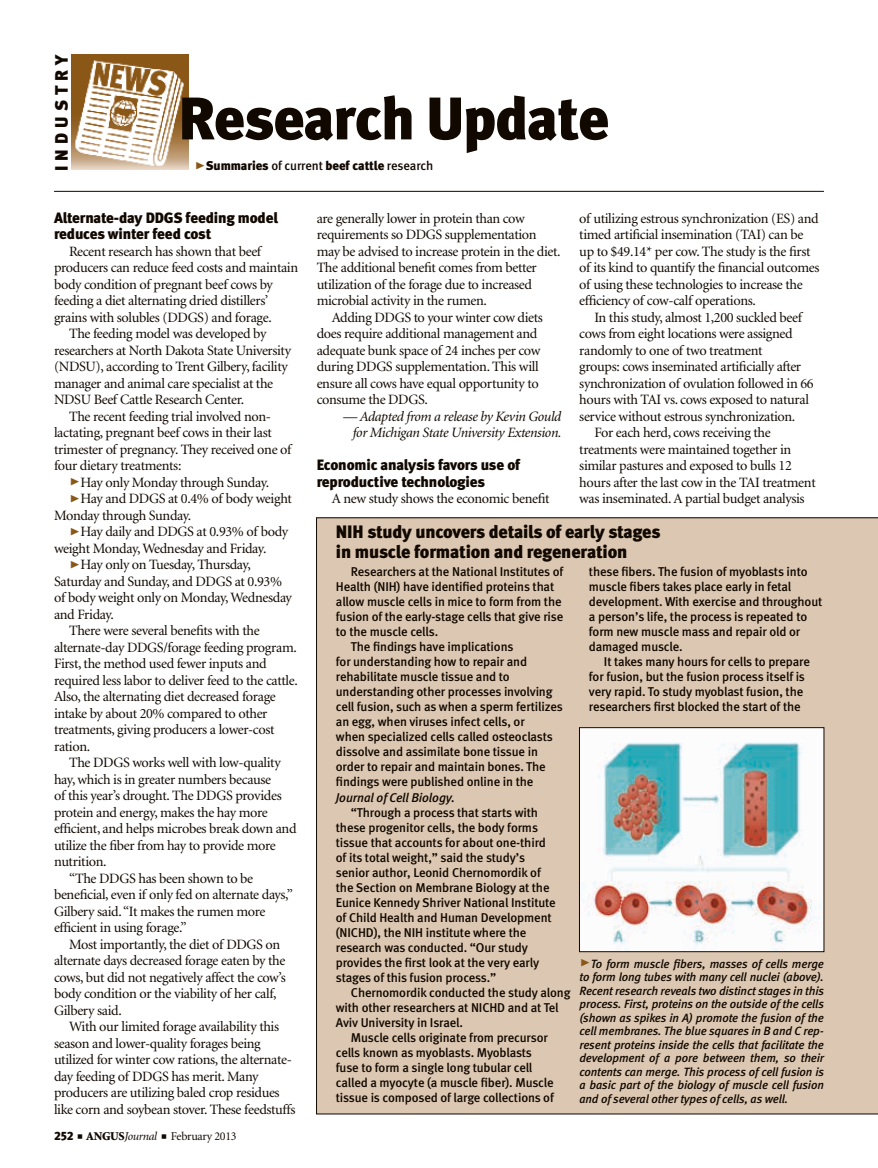
<style>
.page{position:relative;width:878px;height:1168px;background:#fff}
.page>*{position:absolute;margin:0;border:0;box-sizing:border-box;transform-origin:0 0}
.t1{font:60px "Meta Black LF";letter-spacing:-.02em;color:#110800}
.sidebar_headline{font:18px/19.5px "Meta Black LF";letter-spacing:-.01em;color:#110800}
.sidebar_headline-2{font:18px "Meta Black LF";letter-spacing:.28em;color:#110800}
.subhead{font:15px/16.5px "Meta Black LF";letter-spacing:-.01em;color:#110800}
.body_text{font:14.25px/16.5px "Minion";letter-spacing:-.025em;color:#110800}
.body_text-2{font:italic 14.25px/16.5px "Minion";letter-spacing:-.025em;color:#110800;text-align:right}
.sidebar_text{font:12.75px/15px "Meta Medium LF";letter-spacing:-.01em;color:#110800}
.t2{font:900 12.75px "Meta";letter-spacing:-.01em;color:#110800}
.sidebar_text-2{font:italic 12.75px "Meta Medium LF";letter-spacing:-.01em;color:#110800}
.cutlines{font:italic 12px/13.5px "Meta Medium LF";letter-spacing:-.01em;color:#110800;text-align:justify}
.t3{font:12px "Minion";letter-spacing:-.025em;color:#110800}
.s1{font-family:"Meta Black Caps Expert";font-weight:400;font-size:21px;color:#8a5716}
.s2{font-family:"Meta Medium LF";font-weight:400}
.s3{font-family:"Meta Black Caps Expert";font-size:21px;color:#8a5716}
.s4{font-family:"Meta Black LF"}
.s5{font-weight:900}
.s6{font-style:italic}
.s7{font-family:"Meta Black Caps Expert";font-style:normal;font-size:21px;color:#8a5716}
</style>
<div class="page">
<div style="left:316px;top:518px;width:562px;height:596px;background:#dcc8b2"></div>
<img style="left:71px;top:55px;width:117px;height:115px">
<hr style="left:54px;top:191px;width:770px;height:1px;background:#110800">
<img style="left:581px;top:729px;width:241px;height:221px">
<div style="left:579px;top:727px;width:245px;height:225px;border:1px solid #110800"></div>
<p class="sidebar_headline-2" style="left:51px;top:171px;width:119px;rotate:-90deg">INDUSTRY</p>
<p class="t1" style="left:178px;top:82px;width:432px">Research Update</p>
<p class="t2" style="left:194px;top:158px;width:240px"><span class="s1">@</span>Summaries <span class="s2">of current</span> beef cattle <span class="s2">research</span></p>
<p class="subhead" style="left:54px;top:209px;width:225px">Alternate-day DDGS feeding model reduces winter feed cost</p>
<p class="body_text" style="left:54px;top:243px;width:245px;text-indent:15px">Recent research has shown that beef producers can reduce feed costs and maintain body condition of pregnant beef cows by feeding a diet alternating dried distillers’ grains with solubles (DDGS) and forage.</p>
<p class="body_text" style="left:54px;top:326px;width:239px;text-indent:15px">The feeding model was developed by researchers at North Dakota State University (NDSU), according to Trent Gilbery, facility manager and animal care specialist at the NDSU Beef Cattle Research Center.</p>
<p class="body_text" style="left:54px;top:408px;width:239px;text-indent:15px">The recent feeding trial involved non&shy;lactating, pregnant beef cows in their last trimester of pregnancy. They received one of four dietary treatments:</p>
<p class="body_text" style="left:69px;top:474px;width:202px"><span class="s3">@</span>Hay only Monday through Sunday.</p>
<p class="body_text" style="left:54px;top:491px;width:239px;text-indent:15px"><span class="s3">@</span>Hay and DDGS at 0.4% of body weight<br>Monday through Sunday.</p>
<p class="body_text" style="left:54px;top:524px;width:236px;text-indent:15px"><span class="s3">@</span>Hay daily and DDGS at 0.93% of body weight Monday, Wednesday and Friday.</p>
<p class="body_text" style="left:54px;top:557px;width:239px;text-indent:15px"><span class="s3">@</span>Hay only on Tuesday, Thursday,<br>Saturday and Sunday, and DDGS at 0.93% of body weight only on Monday, Wednesday and Friday.</p>
<p class="body_text" style="left:54px;top:623px;width:245px;text-indent:15px">There were several benefits with the alternate-day DDGS/forage feeding program.<br>First, the method used fewer inputs and required less labor to deliver feed to the cattle.<br>Also, the alternating diet decreased forage intake by about 20% compared to other treatments, giving producers a lower-cost ration.</p>
<p class="body_text" style="left:54px;top:755px;width:244px;text-indent:15px">The DDGS works well with low-quality hay, which is in greater numbers because<br>of this year’s drought. The DDGS provides protein and energy, makes the hay more efficient, and helps microbes break down and utilize the fiber from hay to provide more nutrition.</p>
<p class="body_text" style="left:54px;top:870px;width:240px;text-indent:15px">“The DDGS has been shown to be beneficial, even if only fed on alternate days,” Gilbery said. “It makes the rumen more efficient in using forage.”</p>
<p class="body_text" style="left:54px;top:936px;width:233px;text-indent:15px">Most importantly, the diet of DDGS on alternate days decreased forage eaten by the cows, but did not negatively affect the cow’s body condition or the viability of her calf, Gilbery said.</p>
<p class="body_text" style="left:54px;top:1019px;width:243px;text-indent:15px">With our limited forage availability this season and lower-quality forages being utilized for winter cow rations, the alternate&shy;day feeding of DDGS has merit. Many producers are utilizing baled crop residues like corn and soybean stover. These feedstuffs</p>
<p class="t3" style="left:54px;top:1130px;width:184px"><span class="s4">252</span> ■ <span class="s5">ANGUS</span><span class="s6">Journal</span> ■ February 2013</p>
<p class="body_text" style="left:316px;top:210px;width:245px">are generally lower in protein than cow requirements so DDGS supplementation may be advised to increase protein in the diet.<br>The additional benefit comes from better utilization of the forage due to increased microbial activity in the rumen.</p>
<p class="body_text" style="left:316px;top:309px;width:228px;text-indent:15px">Adding DDGS to your winter cow diets does require additional management and adequate bunk space of 24 inches per cow during DDGS supplementation. This will ensure all cows have equal opportunity to consume the DDGS.</p>
<p class="body_text-2" style="left:343px;top:408px;width:220px">— Adapted from a release by Kevin Gould for Michigan State University Extension.</p>
<p class="subhead" style="left:316px;top:457px;width:205px">Economic analysis favors use of reproductive technologies</p>
<p class="body_text" style="left:332px;top:491px;width:219px">A new study shows the economic benefit</p>
<p class="body_text" style="left:579px;top:210px;width:242px">of utilizing estrous synchronization (ES) and timed artificial insemination (TAI) can be up to $49.14* per cow. The study is the first of its kind to quantify the financial outcomes of using these technologies to increase the efficiency of cow-calf operations.</p>
<p class="body_text" style="left:579px;top:309px;width:236px;text-indent:15px">In this study, almost 1,200 suckled beef cows from eight locations were assigned randomly to one of two treatment<br>groups: cows inseminated artificially after synchronization of ovulation followed in 66 hours with TAI vs. cows exposed to natural service without estrous synchronization.</p>
<p class="body_text" style="left:579px;top:425px;width:238px;text-indent:15px">For each herd, cows receiving the treatments were maintained together in similar pastures and exposed to bulls 12 hours after the last cow in the TAI treatment was inseminated. A partial budget analysis</p>
<p class="sidebar_headline" style="left:336px;top:522px;width:326px">NIH study uncovers details of early stages in muscle formation and regeneration</p>
<p class="sidebar_text" style="left:336px;top:564px;width:229px;text-indent:15px">Researchers at the National Institutes of Health (NIH) have identified proteins that allow muscle cells in mice to form from the fusion of the early-stage cells that give rise to the muscle cells.</p>
<p class="sidebar_text" style="left:336px;top:639px;width:228px;text-indent:15px">The findings have implications<br>for understanding how to repair and rehabilitate muscle tissue and to understanding other processes involving cell fusion, such as when a sperm fertilizes an egg, when viruses infect cells, or<br>when specialized cells called osteoclasts dissolve and assimilate bone tissue in order to repair and maintain bones. The findings were published online in the</p>
<p class="sidebar_text-2" style="left:336px;top:790px;width:121px">Journal of Cell Biology.</p>
<p class="sidebar_text" style="left:336px;top:805px;width:221px;text-indent:15px">“Through a process that starts with these progenitor cells, the body forms tissue that accounts for about one-third of its total weight,” said the study’s senior author, Leonid Chernomordik of the Section on Membrane Biology at the Eunice Kennedy Shriver National Institute of Child Health and Human Development (NICHD), the NIH institute where the research was conducted. “Our study provides the first look at the very early stages of this fusion process.”</p>
<p class="sidebar_text" style="left:336px;top:985px;width:236px;text-indent:15px">Chernomordik conducted the study along with other researchers at NICHD and at Tel<br>Aviv University in Israel.</p>
<p class="sidebar_text" style="left:336px;top:1030px;width:219px;text-indent:15px">Muscle cells originate from precursor cells known as myoblasts. Myoblasts fuse to form a single long tubular cell called a myocyte (a muscle fiber). Muscle tissue is composed of large collections of</p>
<p class="sidebar_text" style="left:589px;top:564px;width:235px">these fibers. The fusion of myoblasts into muscle fibers takes place early in fetal development. With exercise and throughout a person’s life, the process is repeated to form new muscle mass and repair old or damaged muscle.</p>
<p class="sidebar_text" style="left:589px;top:654px;width:222px;text-indent:15px">It takes many hours for cells to prepare for fusion, but the fusion process itself is very rapid. To study myoblast fusion, the researchers first blocked the start of the</p>
<p class="cutlines" style="left:579px;top:956px;width:246px"><span class="s7">@</span>To form muscle fibers, masses of cells merge to form long tubes with many cell nuclei (above).<br>Recent research reveals two distinct stages in this process. First, proteins on the outside of the cells (shown as spikes in A) promote the fusion of the cell membranes. The blue squares in B and C rep&shy;resent proteins inside the cells that facilitate the development of a pore between them, so their contents can merge. This process of cell fusion is a basic part of the biology of muscle cell fusion and of several other types of cells, as well.</p>
</div>
